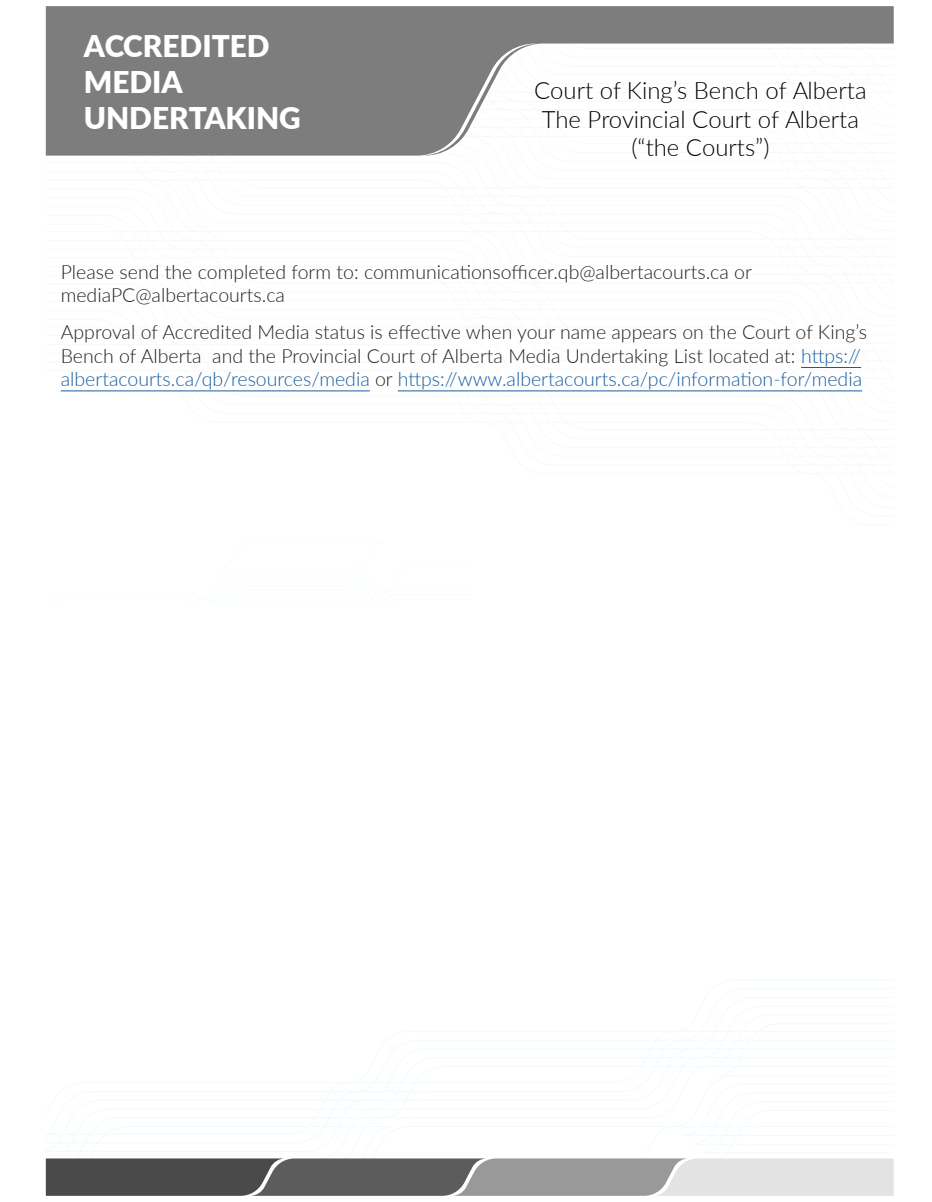
<style>
.page{position:relative;width:932px;height:1202px;background:#fff}
.page>*{position:absolute;margin:0;border:0;box-sizing:border-box;transform-origin:0 0}
.t1{font:900 29.85px/35.8px "Lato";color:#fff}
.t2{font:300 23.85px/28.7px "Lato";color:#000;text-align:center}
.t3{font:300 19.5px/23.4px "Lato";color:#231f20}
.s1{color:#175d9e}
</style>
<div class="page">
<svg style="left:46px;top:6px;width:847px;height:150px;fill:#7d7d7d"></svg>
<svg style="left:46px;top:980px;width:847px;height:215px"></svg>
<hr style="left:801px;top:367px;width:60px;height:1px;background:#175d9e">
<hr style="left:61px;top:390px;width:309px;height:1px;background:#175d9e">
<hr style="left:398px;top:390px;width:464px;height:1px;background:#175d9e">
<h1 class="t1" style="left:84px;top:27px;width:219px">ACCREDITED<br>MEDIA<br>UNDERTAKING</h1>
<p class="t2" style="left:534px;top:75px;width:334px">Court of King’s Bench of Alberta<br>The Provincial Court of Alberta (“the Courts”)</p>
<p class="t3" style="left:61px;top:260px;width:692px">Please send the completed form to: communicationsofficer.qb@albertacourts.ca or mediaPC@albertacourts.ca</p>
<p class="t3" style="left:61px;top:320px;width:808px">Approval of Accredited Media status is effective when your name appears on the Court of King’s<br>Bench of Alberta and the Provincial Court of Alberta Media Undertaking List located at: <span class="s1">https:// albertacourts.ca/qb/resources/media</span> or <span class="s1">https://www.albertacourts.ca/pc/information-for/media</span></p>
</div>
